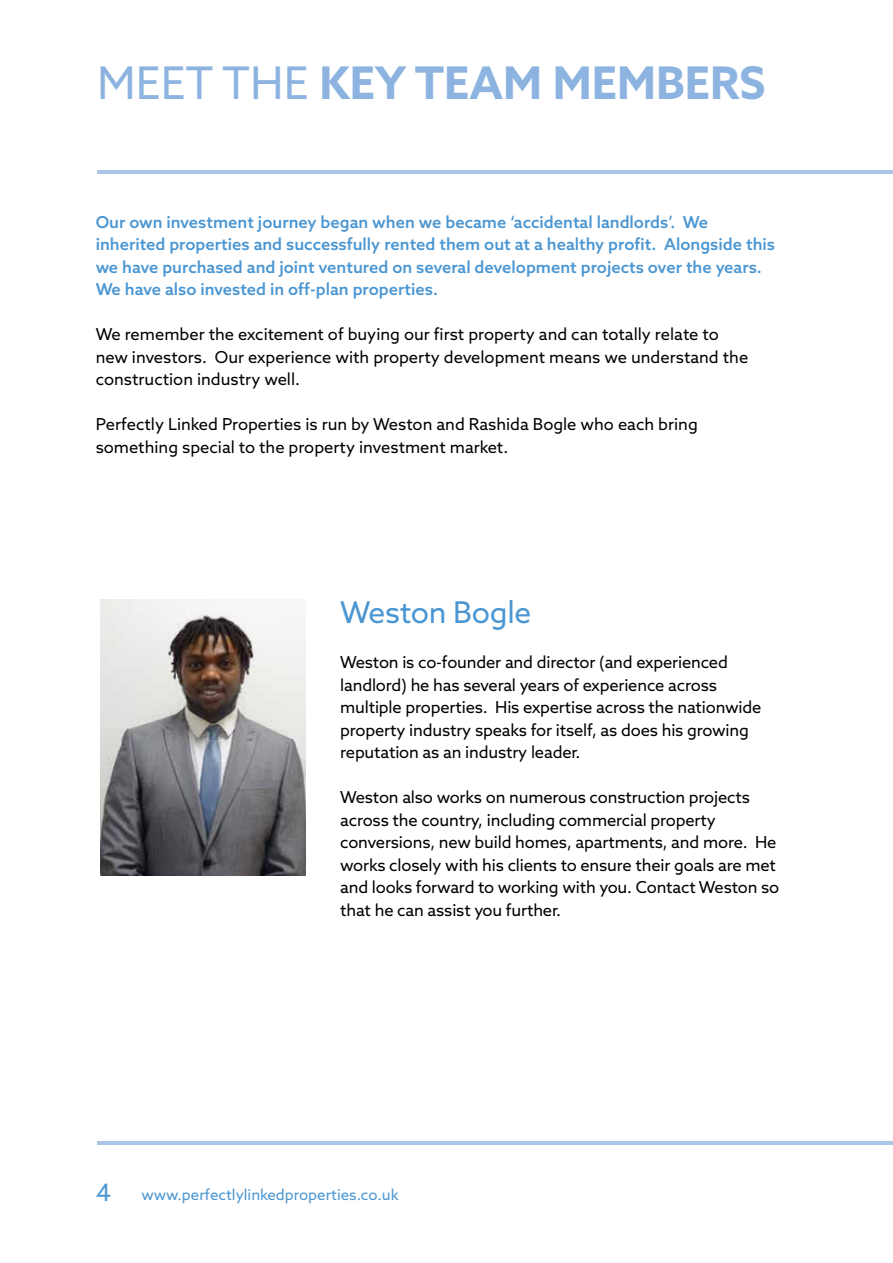
<style>
.page{position:relative;width:893px;height:1263px;background:#fff}
.page>*{position:absolute;margin:0;border:0;box-sizing:border-box;transform-origin:0 0}
.t1{font:700 45px "Azo Sans";color:#8db4e0}
.t2{font:30px "Azo Sans";letter-spacing:-.01em;color:#4a96d2}
.t3{font:24px "Azo Sans";color:#4a96d2}
.t4{font:16.5px/22.5px "Azo Sans";letter-spacing:-.01em;color:#000}
.t5{font:500 16.5px/22.5px "Azo Sans";color:#4a96d2}
.t6{font:15px "Azo Sans";color:#4a96d2}
.s1{font-weight:400}
</style>
<div class="page">
<hr style="left:97px;top:1141px;width:796px;height:4px;background:#abc6e9">
<hr style="left:97px;top:171px;width:796px;height:3px;background:#abc6e9">
<img style="left:101px;top:599px;width:205px;height:276px">
<h1 class="t1" style="left:97px;top:53px;width:669px"><span class="s1">MEET THE</span> KEY TEAM MEMBERS</h1>
<p class="t5" style="left:96px;top:210px;width:681px">Our own investment journey began when we became ‘accidental landlords’. We inherited properties and successfully rented them out at a healthy profit. Alongside this we have purchased and joint ventured on several development projects over the years.<br>We have also invested in off-plan properties.</p>
<p class="t4" style="left:96px;top:323px;width:654px">We remember the excitement of buying our first property and can totally relate to new investors. Our experience with property development means we understand the construction industry well.</p>
<p class="t4" style="left:96px;top:413px;width:604px">Perfectly Linked Properties is run by Weston and Rashida Bogle who each bring something special to the property investment market.</p>
<h2 class="t2" style="left:340px;top:593px;width:193px">Weston Bogle</h2>
<p class="t4" style="left:340px;top:651px;width:423px">Weston is co-founder and director (and experienced landlord) he has several years of experience across multiple properties. His expertise across the nationwide property industry speaks for itself, as does his growing reputation as an industry leader.</p>
<p class="t4" style="left:340px;top:786px;width:441px">Weston also works on numerous construction projects across the country, including commercial property conversions, new build homes, apartments, and more. He works closely with his clients to ensure their goals are met and looks forward to working with you. Contact Weston so that he can assist you further.</p>
<h3 class="t3" style="left:96px;top:1177px;width:17px">4</h3>
<p class="t6" style="left:141px;top:1185px;width:259px">www.perfectlylinkedproperties.co.uk</p>
</div>
